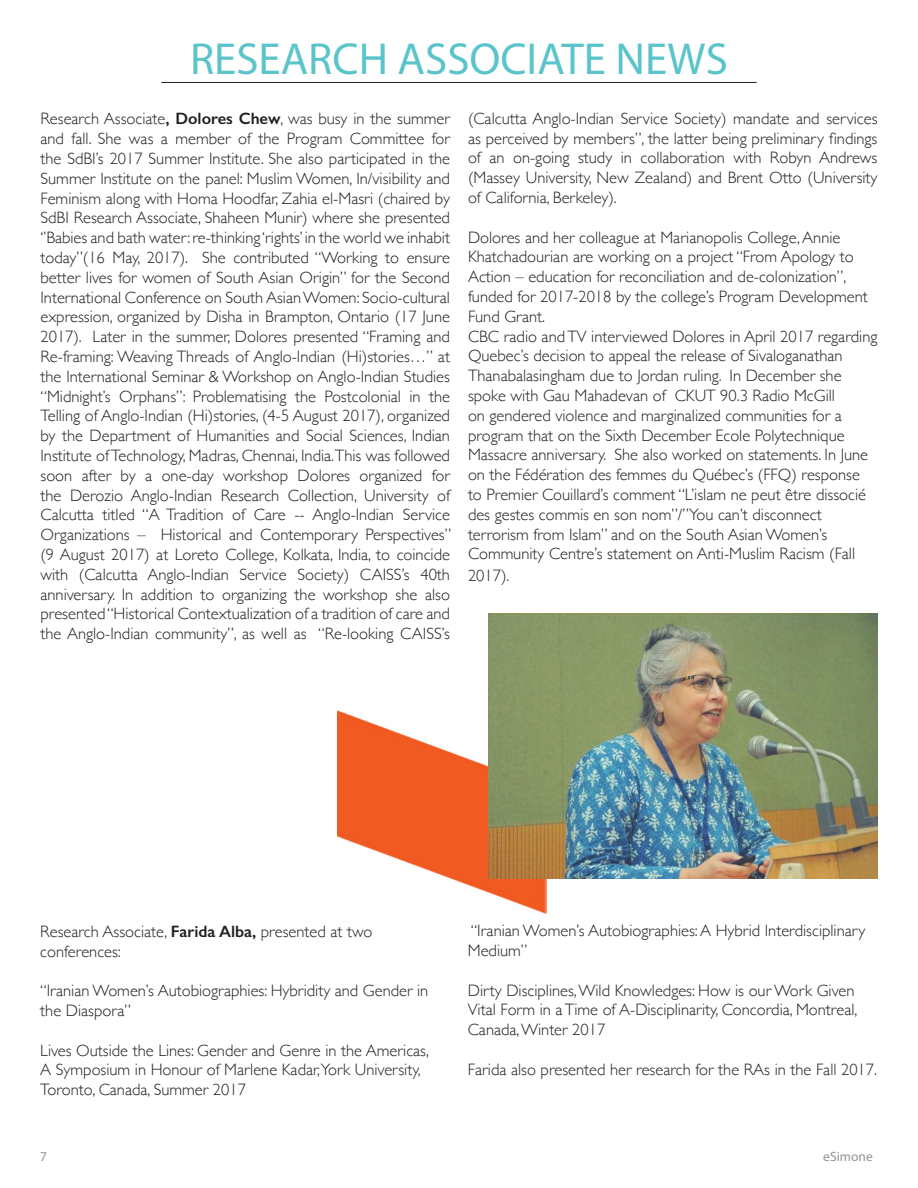
<style>
.page{position:relative;width:918px;height:1188px;background:#fff}
.page>*{position:absolute;margin:0;border:0;box-sizing:border-box;transform-origin:0 0}
.t1{font:45px "Myriad Pro";color:#5bc4cb}
.t2{font:300 16.5px/19.8px "Gill Sans";color:#231f20}
.t3{font:13.5px "Myriad Pro";color:#939598}
.s1{font-weight:600}
</style>
<div class="page">
<img style="left:338px;top:711px;width:209px;height:203px">
<hr style="left:161px;top:82px;width:596px;height:1px;background:#231f20">
<img style="left:489px;top:613px;width:389px;height:265px">
<p class="t1" style="left:190px;top:31px;width:539px">RESEARCH ASSOCIATE NEWS</p>
<p class="t2" style="left:40px;top:108px;width:412px;text-align:justify">Research Associate<span class="s1">, Dolores Chew</span>, was busy in the summer and fall. She was a member of the Program Committee for the SdBI’s 2017 Summer Institute. She also participated in the Summer Institute on the panel: Muslim Women, In/visibility and Feminism along with Homa Hoodfar, Zahia el-Masri (chaired by SdBI Research Associate, Shaheen Munir) where she presented ‘’Babies and bath water: re-thinking ‘rights’ in the world we inhabit today’’(16 May, 2017). She contributed “Working to ensure better lives for women of South Asian Origin” for the Second International Conference on South Asian Women: Socio-cultural expression, organized by Disha in Brampton, Ontario (17 June 2017). Later in the summer, Dolores presented “Framing and Re-framing: Weaving Threads of Anglo-Indian (Hi)stories…” at the International Seminar &amp; Workshop on Anglo-Indian Studies “Midnight’s Orphans”: Problematising the Postcolonial in the Telling of Anglo-Indian (Hi)stories, (4-5 August 2017), organized by the Department of Humanities and Social Sciences, Indian Institute of Technology, Madras, Chennai, India.This was followed soon after by a one-day workshop Dolores organized for the Derozio Anglo-Indian Research Collection, University of Calcutta titled “A Tradition of Care -- Anglo-Indian Service Organizations – Historical and Contemporary Perspectives” (9 August 2017) at Loreto College, Kolkata, India, to coincide with (Calcutta Anglo-Indian Service Society) CAISS’s 40th anniversary. In addition to organizing the workshop she also presented “Historical Contextualization of a tradition of care and the Anglo-Indian community”, as well as “Re-looking CAISS’s</p>
<p class="t2" style="left:468px;top:108px;width:411px;text-align:justify">(Calcutta Anglo-Indian Service Society) mandate and services as perceived by members”, the latter being preliminary findings of an on-going study in collaboration with Robyn Andrews (Massey University, New Zealand) and Brent Otto (University of California, Berkeley).</p>
<p class="t2" style="left:468px;top:226px;width:401px">Dolores and her colleague at Marianopolis College, Annie Khatchadourian are working on a project “From Apology to Action – education for reconciliation and de-colonization”, funded for 2017-2018 by the college’s Program Development Fund Grant.</p>
<p class="t2" style="left:468px;top:325px;width:411px">CBC radio and TV interviewed Dolores in April 2017 regarding Quebec’s decision to appeal the release of Sivaloganathan Thanabalasingham due to Jordan ruling. In December she spoke with Gau Mahadevan of CKUT 90.3 Radio McGill<br>on gendered violence and marginalized communities for a program that on the Sixth December Ecole Polytechnique Massacre anniversary. She also worked on statements. In June on the Fédération des femmes du Québec’s (FFQ) response to Premier Couillard’s comment “L’islam ne peut être dissocié des gestes commis en son nom”/”You can’t disconnect terrorism from Islam” and on the South Asian Women’s Community Centre’s statement on Anti-Muslim Racism (Fall</p>
<p class="t2" style="left:468px;top:565px;width:43px">2017).</p>
<p class="t2" style="left:40px;top:921px;width:334px">Research Associate, <span class="s1">Farida Alba,</span> presented at two conferences:</p>
<p class="t2" style="left:40px;top:980px;width:390px">“Iranian Women’s Autobiographies: Hybridity and Gender in the Diaspora”</p>
<p class="t2" style="left:40px;top:1040px;width:390px">Lives Outside the Lines: Gender and Genre in the Americas,<br>A Symposium in Honour of Marlene Kadar,York University,<br>Toronto, Canada, Summer 2017</p>
<p class="t2" style="left:468px;top:920px;width:399px">“Iranian Women’s Autobiographies: A Hybrid Interdisciplinary<br>Medium”</p>
<p class="t2" style="left:468px;top:980px;width:391px">Dirty Disciplines, Wild Knowledges: How is our Work Given<br>Vital Form in a Time of A-Disciplinarity, Concordia, Montreal,<br>Canada, Winter 2017</p>
<p class="t2" style="left:468px;top:1059px;width:411px">Farida also presented her research for the RAs in the Fall 2017.</p>
<p class="t3" style="left:40px;top:1148px;width:8px">7</p>
<p class="t3" style="left:823px;top:1148px;width:51px">eSimone</p>
</div>
